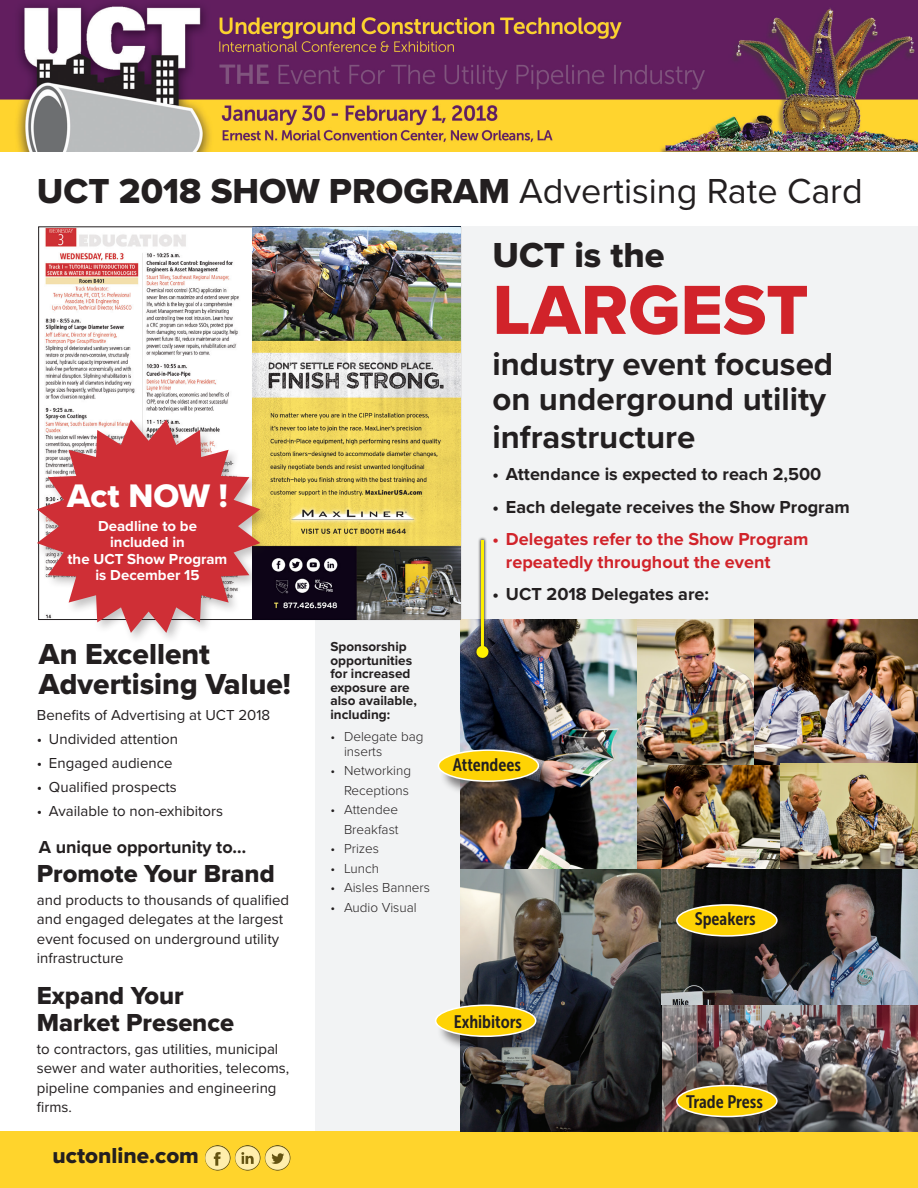
<style>
.page{position:relative;width:918px;height:1188px;background:#fff}
.page>*{position:absolute;margin:0;border:0;box-sizing:border-box;transform-origin:0 0}
.t1{font:72px "Proxima Nova Extrabld";color:#d1232a}
.t2{font:36px "Proxima Nova";color:#231f20}
.t3{font:36px "Proxima Nova Extrabld";color:#231f20}
.t4{font:33.75px "Proxima Nova Extrabld";color:#fff}
.t5{font:700 33px/34.7px "Proxima Nova";color:#231f20}
.t6{font:30px/30px "Proxima Nova Extrabld";color:#231f20}
.t7{font:25.5px/27px "Proxima Nova Extrabld";color:#231f20}
.t8{font:22.5px "Proxima Nova Extrabld";color:#231f20}
.t9{font:700 18px "Proxima Nova";color:#231f20}
.t10{font:700 18px/22.6px "Proxima Nova";color:#d1232a}
.t11{font:18px "Museo Sans Cond 700";color:#231f20}
.t12{font:15px/19.5px "Proxima Nova";color:#231f20}
.t13{font:700 15px "Proxima Nova";color:#fff}
.t14{font:300 13.5px/19.5px "Proxima Nova";color:#231f20;text-align:right}
.t15{font:700 13.5px/13.5px "Proxima Nova";color:#231f20}
.s1{font-family:"Proxima Nova Extrabld"}
</style>
<div class="page">
<div style="left:451px;top:227px;width:467px;height:406px;background:#f2f3f4"></div>
<div style="left:315px;top:620px;width:198px;height:512px;background:#f2f3f4"></div>
<div style="left:0;top:1132px;width:918px;height:56px;background:#ffd42c"></div>
<img style="left:461px;top:869px;width:457px;height:263px">
<div style="left:437px;top:1006px;width:117px;height:48px;background:#231f20;opacity:.55"></div>
<div style="left:436px;top:1005px;width:100px;height:31px;background:#fed304;border-radius:50%"></div>
<div style="left:435px;top:1005px;width:101px;height:32px;border:2px solid #fff;border-radius:50%"></div>
<div style="left:678px;top:905px;width:117px;height:49px;background:#231f20;opacity:.55"></div>
<div style="left:677px;top:905px;width:100px;height:31px;background:#fed304;border-radius:50%"></div>
<div style="left:676px;top:904px;width:102px;height:33px;border:2px solid #fff;border-radius:50%"></div>
<div style="left:678px;top:1086px;width:117px;height:49px;background:#231f20;opacity:.55"></div>
<div style="left:677px;top:1086px;width:100px;height:31px;background:#fed304;border-radius:50%"></div>
<div style="left:676px;top:1085px;width:102px;height:32px;border:2px solid #fff;border-radius:50%"></div>
<img style="left:205px;top:1145px;width:26px;height:26px;border-radius:13px">
<img style="left:235px;top:1145px;width:26px;height:26px;border-radius:13px">
<img style="left:265px;top:1145px;width:25px;height:26px;border-radius:13px">
<img style="left:45px;top:229px;width:208px;height:188px">
<img style="left:0;top:0;width:918px;height:151px">
<img style="left:461px;top:620px;width:176px;height:249px">
<div style="left:440px;top:751px;width:117px;height:48px;background:#231f20;opacity:.55"></div>
<div style="left:438px;top:750px;width:100px;height:31px;background:#fed304;border-radius:50%"></div>
<div style="left:438px;top:749px;width:101px;height:33px;border:2px solid #fff;border-radius:50%"></div>
<svg style="left:473px;top:537px;width:19px;height:124px"></svg>
<hr style="left:481px;top:540px;width:3px;height:112px;background:#fff101">
<svg style="left:476px;top:645px;width:13px;height:14px"></svg>
<img style="left:637px;top:620px;width:281px;height:146px">
<img style="left:637px;top:766px;width:157px;height:103px">
<img style="left:781px;top:764px;width:137px;height:104px">
<img style="left:253px;top:227px;width:207px;height:393px">
<div style="left:35px;top:417px;width:237px;height:227px;background:#231f20;opacity:.27"></div>
<svg style="left:37px;top:419px;width:223px;height:214px;fill:#cf2f36"></svg>
<p class="t2" style="left:37px;top:170px;width:828px"><span class="s1">UCT 2018 SHOW PROGRAM</span> Advertising Rate Card</p>
<p class="t4" style="left:67px;top:476px;width:162px">Act NOW !</p>
<p class="t13" style="left:98px;top:517px;width:101px">Deadline to be</p>
<p class="t13" style="left:110px;top:533px;width:76px">included in</p>
<p class="t13" style="left:68px;top:550px;width:161px">the UCT Show Program</p>
<p class="t13" style="left:96px;top:566px;width:106px">is December 15</p>
<p class="t6" style="left:39px;top:641px;width:254px">An Excellent<br>Advertising Value!</p>
<p class="t12" style="left:37px;top:705px;width:235px">Benefits of Advertising at UCT 2018</p>
<p class="t12" style="left:37px;top:729px;width:143px">• Undivided attention</p>
<p class="t12" style="left:37px;top:753px;width:137px">• Engaged audience</p>
<p class="t12" style="left:37px;top:777px;width:142px">• Qualified prospects</p>
<p class="t12" style="left:37px;top:801px;width:188px">• Available to non-exhibitors</p>
<p class="t9" style="left:39px;top:836px;width:209px">A unique opportunity to…</p>
<p class="t7" style="left:37px;top:862px;width:239px">Promote Your Brand</p>
<p class="t12" style="left:37px;top:891px;width:254px">and products to thousands of qualified and engaged delegates at the largest event focused on underground utility infrastructure</p>
<p class="t7" style="left:37px;top:983px;width:199px">Expand Your<br>Market Presence</p>
<p class="t12" style="left:37px;top:1039px;width:254px">to contractors, gas utilities, municipal sewer and water authorities, telecoms, pipeline companies and engineering firms.</p>
<p class="t8" style="left:53px;top:1142px;width:148px">uctonline.com</p>
<p class="t15" style="left:331px;top:641px;width:88px">Sponsorship opportunities for increased exposure are also available, including:</p>
<p class="t14" style="left:344px;top:729px;width:81px;line-height:15px;text-align:left;text-indent:-14px">• Delegate bag inserts</p>
<p class="t14" style="left:331px;top:761px;width:82px">• Networking<br>Receptions</p>
<p class="t14" style="left:331px;top:800px;width:70px">• Attendee<br>Breakfast</p>
<p class="t14" style="left:331px;top:839px;width:50px">• Prizes</p>
<p class="t14" style="left:331px;top:859px;width:50px">• Lunch</p>
<p class="t14" style="left:331px;top:878px;width:101px">• Aisles Banners</p>
<p class="t14" style="left:331px;top:898px;width:88px">• Audio Visual</p>
<p class="t3" style="left:492px;top:233px;width:174px">UCT is the</p>
<p class="t1" style="left:492px;top:267px;width:318px">LARGEST</p>
<p class="t5" style="left:492px;top:348px;width:342px">industry event focused on underground utility</p>
<p class="t5" style="left:492px;top:421px;width:204px">infrastructure</p>
<p class="t9" style="left:492px;top:464px;width:330px">• Attendance is expected to reach 2,500</p>
<p class="t9" style="left:492px;top:496px;width:359px">• Each delegate receives the Show Program</p>
<p class="t10" style="left:506px;top:528px;width:304px;text-indent:-14px">• Delegates refer to the Show Program repeatedly throughout the event</p>
<p class="t9" style="left:492px;top:584px;width:218px">• UCT 2018 Delegates are:</p>
<p class="t11" style="left:453px;top:755px;width:70px">Attendees</p>
<p class="t11" style="left:695px;top:909px;width:62px">Speakers</p>
<p class="t11" style="left:454px;top:1011px;width:70px">Exhibitors</p>
<p class="t11" style="left:686px;top:1092px;width:78px">Trade Press</p>
</div>
